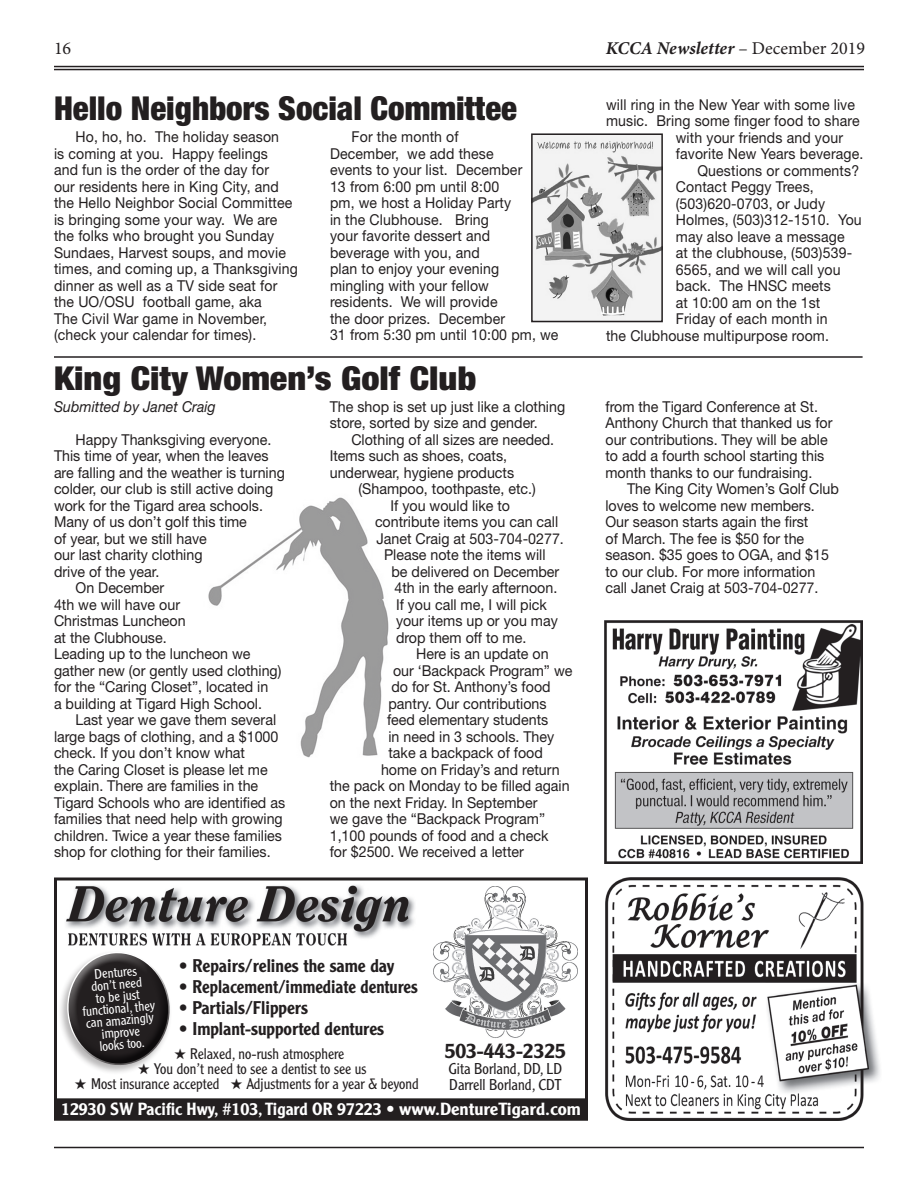
<style>
.page{position:relative;width:918px;height:1188px;background:#fff}
.page>*{position:absolute;margin:0;border:0;box-sizing:border-box;transform-origin:0 0}
.headline_-_large{font:900 condensed 33px "Helvetica Neue LT Std";color:#231f20}
.headline_-_large-2{font:900 condensed 33px "Helvetica Neue LT Std";color:#231f20;scale:1.1 1}
.t1{font:500 20.7px "Clearface Gothic LT Std";color:#231f20}
.t2{font:500 18px "Clearface Gothic LT Std";color:#231f20}
.t3{font:italic 700 18px "Minion Pro";color:#231f20}
.t4{font:18px "Minion Pro";color:#231f20}
.t5{font:500 17.25px "Clearface Gothic LT Std";color:#fff}
.t6{font:300 15.3px/16.2px "Clearface Gothic LT Std";color:#231f20}
.body_copy{font:15px/16.5px "Helvetica Neue LT Std";color:#231f20;scale:.95 1}
.body_copy-2{font:15px/16.5px "Helvetica Neue LT Std";color:#231f20;scale:.94 1}
.t7{font:300 15px "Clearface Gothic LT Std";color:#231f20}
.headline_-_large-3{font:italic 15px "Helvetica Neue LT Std";color:#231f20;scale:.95 1}
.t8{font:300 13.5px/12px "Clearface Gothic LT Std";color:#fff;text-align:center}
.s1{font-weight:400;font-style:normal}
</style>
<div class="page">
<hr style="left:54px;top:66px;width:810px;height:1px;background:#231f20">
<hr style="left:54px;top:69px;width:810px;height:1px;background:#231f20">
<hr style="left:54px;top:1147px;width:810px;height:1px;background:#231f20">
<img style="left:605px;top:878px;width:275px;height:242px">
<img style="left:605px;top:621px;width:258px;height:243px">
<div style="left:54px;top:878px;width:534px;height:242px;border:3px solid #231f20"></div>
<div style="left:55px;top:1100px;width:532px;height:19px;background:#231f20"></div>
<div style="left:54px;top:1098px;width:534px;height:22px;border:3px solid #231f20"></div>
<img style="left:66px;top:885px;width:349px;height:60px">
<img style="left:433px;top:887px;width:145px;height:151px">
<div style="left:58px;top:950px;width:114px;height:125px;background:#231f20;opacity:.33"></div>
<svg style="left:61px;top:950px;width:111px;height:120px"></svg>
<img style="left:534px;top:136px;width:126px;height:183px">
<div style="left:531px;top:133px;width:132px;height:189px;border:2px solid #231f20"></div>
<img style="left:208px;top:497px;width:181px;height:260px">
<hr style="left:54px;top:356px;width:809px;height:2px;background:#231f20">
<p class="t4" style="left:54px;top:36px;width:19px">16</p>
<p class="t3" style="left:606px;top:35px;width:261px">KCCA Newsletter <span class="s1">– December 2019</span></p>
<p class="headline_-_large" style="left:54px;top:88px;width:465px">Hello Neighbors Social Committee</p>
<p class="body_copy-2" style="left:54px;top:128px;width:261px;text-indent:22px">Ho, ho, ho. The holiday season<br>is coming at you. Happy feelings<br>and fun is the order of the day for<br>our residents here in King City, and the Hello Neighbor Social Committee is bringing some your way. We are the folks who brought you Sunday<br>Sundaes, Harvest soups, and movie times, and coming up, a Thanksgiving dinner as well as a TV side seat for the UO/OSU football game, aka<br>The Civil War game in November, (check your calendar for times).</p>
<p class="body_copy-2" style="left:330px;top:128px;width:245px;text-indent:22px">For the month of<br>December, we add these<br>events to your list. December<br>13 from 6:00 pm until 8:00<br>pm, we host a Holiday Party<br>in the Clubhouse. Bring<br>your favorite dessert and<br>beverage with you, and<br>plan to enjoy your evening<br>mingling with your fellow<br>residents. We will provide<br>the door prizes. December<br>31 from 5:30 pm until 10:00 pm, we</p>
<p class="headline_-_large-2" style="left:54px;top:358px;width:385px">King City Women’s Golf Club</p>
<p class="headline_-_large-3" style="left:54px;top:398px;width:172px">Submitted by Janet Craig</p>
<p class="body_copy" style="left:54px;top:431px;width:245px;text-indent:22px">Happy Thanksgiving everyone.<br>This time of year, when the leaves are falling and the weather is turning colder, our club is still active doing work for the Tigard area schools.<br>Many of us don’t golf this time<br>of year, but we still have<br>our last charity clothing<br>drive of the year.</p>
<p class="body_copy" style="left:54px;top:580px;width:241px;text-indent:22px">On December<br>4th we will have our<br>Christmas Luncheon<br>at the Clubhouse.<br>Leading up to the luncheon we gather new (or gently used clothing) for the “Caring Closet”, located in<br>a building at Tigard High School.</p>
<p class="body_copy" style="left:54px;top:712px;width:245px;text-indent:22px">Last year we gave them several large bags of clothing, and a $1000 check. If you don’t know what<br>the Caring Closet is please let me explain. There are families in the Tigard Schools who are identified as families that need help with growing children. Twice a year these families shop for clothing for their families.</p>
<p class="body_copy" style="left:330px;top:398px;width:249px">The shop is set up just like a clothing store, sorted by size and gender.</p>
<p class="body_copy" style="left:351px;top:431px;width:215px">Clothing of all sizes are needed.</p>
<p class="body_copy" style="left:330px;top:448px;width:188px">Items such as shoes, coats,</p>
<p class="body_copy" style="left:330px;top:464px;width:196px">underwear, hygiene products</p>
<p class="body_copy" style="left:358px;top:481px;width:188px">(Shampoo, toothpaste, etc.)</p>
<p class="body_copy" style="left:391px;top:497px;width:127px">If you would like to</p>
<p class="body_copy" style="left:375px;top:514px;width:194px">contribute items you can call</p>
<p class="body_copy" style="left:376px;top:530px;width:199px">Janet Craig at 503-704-0277.</p>
<p class="body_copy" style="left:384px;top:547px;width:172px">Please note the items will</p>
<p class="body_copy" style="left:392px;top:563px;width:178px">be delivered on December</p>
<p class="body_copy" style="left:394px;top:580px;width:173px">4th in the early afternoon.</p>
<p class="body_copy" style="left:396px;top:596px;width:160px">If you call me, I will pick</p>
<p class="body_copy" style="left:396px;top:613px;width:172px">your items up or you may</p>
<p class="body_copy" style="left:396px;top:629px;width:139px">drop them off to me.</p>
<p class="body_copy" style="left:416px;top:646px;width:141px">Here is an update on</p>
<p class="body_copy" style="left:393px;top:662px;width:190px">our ‘Backpack Program” we</p>
<p class="body_copy" style="left:392px;top:679px;width:169px">do for St. Anthony’s food</p>
<p class="body_copy" style="left:388px;top:695px;width:168px">pantry. Our contributions</p>
<p class="body_copy" style="left:387px;top:712px;width:171px">feed elementary students</p>
<p class="body_copy" style="left:388px;top:728px;width:176px">in need in 3 schools. They</p>
<p class="body_copy" style="left:388px;top:745px;width:164px">take a backpack of food</p>
<p class="body_copy" style="left:381px;top:761px;width:190px">home on Friday’s and return</p>
<p class="body_copy" style="left:330px;top:778px;width:254px">the pack on Monday to be filled again</p>
<p class="body_copy" style="left:330px;top:794px;width:220px">on the next Friday. In September</p>
<p class="body_copy" style="left:330px;top:811px;width:228px">we gave the “Backpack Program”</p>
<p class="body_copy" style="left:330px;top:827px;width:232px">1,100 pounds of food and a check</p>
<p class="body_copy" style="left:330px;top:844px;width:206px">for $2500. We received a letter</p>
<p class="body_copy-2" style="left:606px;top:96px;width:266px">will ring in the New Year with some live</p>
<p class="body_copy-2" style="left:606px;top:112px;width:271px">music. Bring some finger food to share</p>
<p class="body_copy-2" style="left:676px;top:129px;width:179px">with your friends and your</p>
<p class="body_copy-2" style="left:676px;top:145px;width:201px">favorite New Years beverage.</p>
<p class="body_copy-2" style="left:697px;top:162px;width:174px">Questions or comments?</p>
<p class="body_copy-2" style="left:676px;top:178px;width:148px">Contact Peggy Trees,</p>
<p class="body_copy-2" style="left:676px;top:195px;width:160px">(503)620-0703, or Judy</p>
<p class="body_copy-2" style="left:676px;top:211px;width:199px">Holmes, (503)312-1510. You</p>
<p class="body_copy-2" style="left:676px;top:228px;width:181px">may also leave a message</p>
<p class="body_copy-2" style="left:676px;top:244px;width:189px">at the clubhouse, (503)539-</p>
<p class="body_copy-2" style="left:676px;top:261px;width:177px">6565, and we will call you</p>
<p class="body_copy-2" style="left:676px;top:277px;width:166px">back. The HNSC meets</p>
<p class="body_copy-2" style="left:676px;top:294px;width:155px">at 10:00 am on the 1st</p>
<p class="body_copy-2" style="left:676px;top:310px;width:163px">Friday of each month in</p>
<p class="body_copy-2" style="left:606px;top:327px;width:239px">the Clubhouse multipurpose room.</p>
<p class="body_copy" style="left:605px;top:398px;width:240px">from the Tigard Conference at St.<br>Anthony Church that thanked us for our contributions. They will be able to add a fourth school starting this month thanks to our fundraising.</p>
<p class="body_copy" style="left:605px;top:481px;width:247px;text-indent:22px">The King City Women’s Golf Club loves to welcome new members.<br>Our season starts again the first<br>of March. The fee is $50 for the season. $35 goes to OGA, and $15 to our club. For more information call Janet Craig at 503-704-0277.</p>
<p class="t2" style="left:179px;top:954px;width:217px">• Repairs/relines the same day</p>
<p class="t2" style="left:179px;top:975px;width:240px">• Replacement/immediate dentures</p>
<p class="t2" style="left:179px;top:996px;width:131px">• Partials/Flippers</p>
<p class="t2" style="left:179px;top:1017px;width:207px">• Implant-supported dentures</p>
<p class="t7" style="left:174px;top:1045px;width:172px">★ Relaxed, no-rush atmosphere</p>
<p class="t7" style="left:138px;top:1060px;width:230px">★ You don’t need to see a dentist to see us</p>
<p class="t7" style="left:75px;top:1075px;width:346px">★ Most insurance accepted ★ Adjustments for a year &amp; beyond</p>
<p class="t5" style="left:61px;top:1098px;width:521px">12930 SW Pacific Hwy, #103, Tigard OR 97223 • www.DentureTigard.com</p>
<p class="t8" style="left:79px;top:970px;width:74px;rotate:-5deg">Dentures<br>don’t need<br>to be just functional, they can amazingly improve<br>looks too.</p>
<p class="t1" style="left:445px;top:1038px;width:123px">503-443-2325</p>
<p class="t6" style="left:448px;top:1061px;width:115px">Gita Borland, DD, LD<br>Darrell Borland, CDT</p>
</div>
